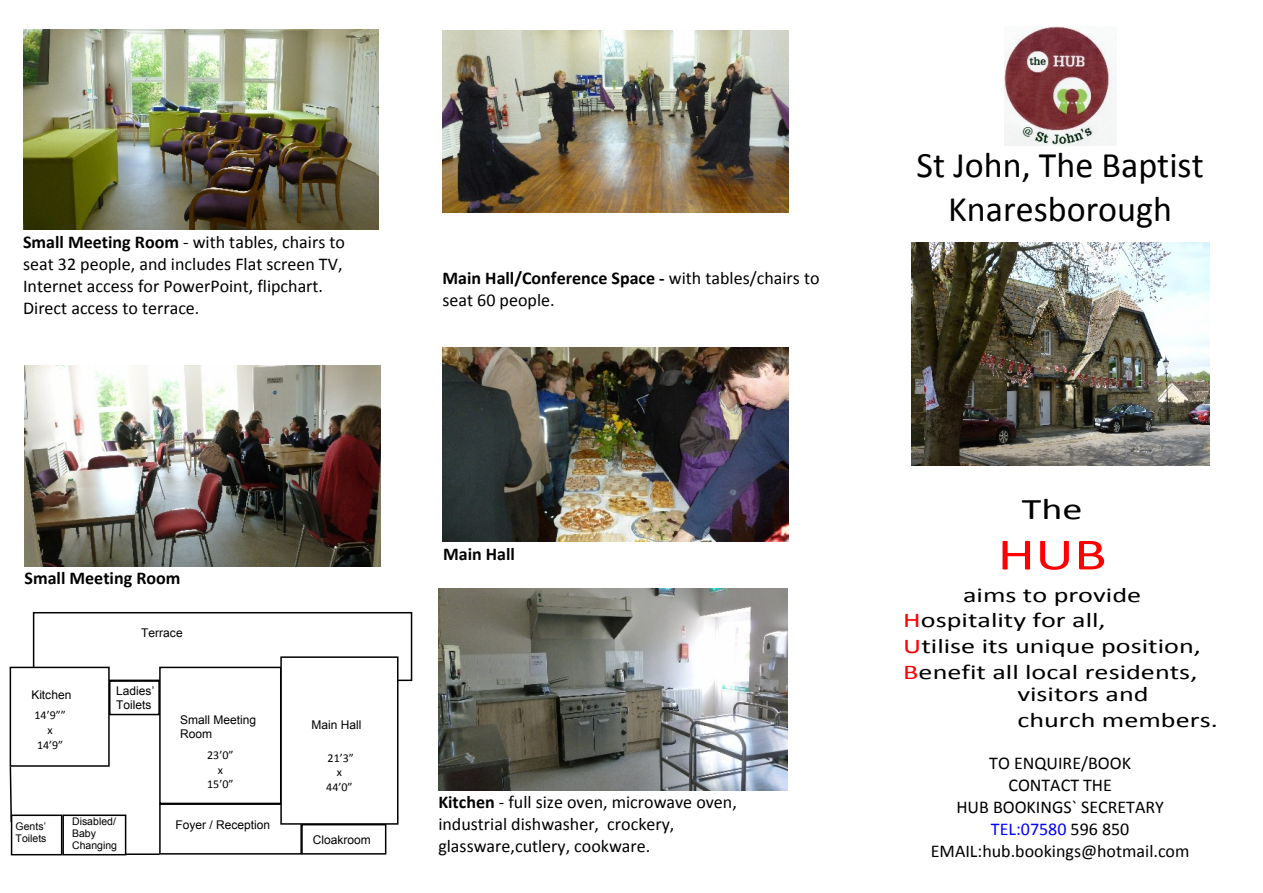
<style>
.page{position:relative;width:1263px;height:893px;background:#fff}
.page>*{position:absolute;margin:0;border:0;box-sizing:border-box;transform-origin:0 0}
.t1{font:45px "Calibri";color:#f00;scale:1.34 1}
.t2{font:36px/44px "Calibri";color:#000;text-align:center}
.t3{font:30px "Calibri";color:#000;scale:1.34 1}
.t4{font:21px/25.7px "Calibri";color:#000;scale:1.34 1}
.t5{font:18px/22px "Calibri";color:#000}
.t6{font:700 18px "Calibri";color:#000}
.t7{font:12px/13.8px "Arial";color:#000}
.t8{font:12px/14.7px "Calibri";color:#000;text-align:center}
.t9{font:10.5px/12px "Arial";color:#000}
.s1{font-weight:700}
.s2{color:#f00}
.s3{color:#00f}
</style>
<div class="page">
<img style="left:911px;top:242px;width:298px;height:224px">
<img style="left:1004px;top:26px;width:112px;height:119px">
<img style="left:442px;top:31px;width:346px;height:181px">
<img style="left:23px;top:30px;width:356px;height:200px">
<img style="left:438px;top:588px;width:350px;height:202px">
<img style="left:442px;top:347px;width:346px;height:195px">
<img style="left:25px;top:366px;width:356px;height:200px">
<div style="left:33px;top:612px;width:379px;height:69px;background:#fff;border:2px solid #000"></div>
<div style="left:11px;top:814px;width:51px;height:41px;background:#fff;border:2px solid #000"></div>
<div style="left:301px;top:824px;width:85px;height:31px;background:#fff;border:2px solid #000"></div>
<div style="left:159px;top:803px;width:143px;height:52px;background:#fff;border:2px solid #000"></div>
<hr style="left:109px;top:853px;width:50px;height:2px;background:#000">
<div style="left:62px;top:814px;width:64px;height:41px;background:#fff;border:2px solid #000"></div>
<div style="left:10px;top:667px;width:100px;height:100px;background:#fff;border:2px solid #000"></div>
<div style="left:159px;top:667px;width:122px;height:137px;background:#fff;border:2px solid #000"></div>
<div style="left:109px;top:680px;width:51px;height:35px;background:#fff;border:2px solid #000"></div>
<div style="left:280px;top:656px;width:118px;height:169px;background:#fff;border:2px solid #000"></div>
<svg style="left:9px;top:765px;width:4px;height:59px"></svg>
<p class="t5" style="left:23px;top:232px;width:323px"><span class="s1">Small Meeting Room</span> - with tables, chairs to seat 32 people, and includes Flat screen TV, Internet access for PowerPoint, flipchart.<br>Direct access to terrace.</p>
<p class="t5" style="left:442px;top:268px;width:378px"><span class="s1">Main Hall/Conference Space -</span> with tables/chairs to seat 60 people.</p>
<p class="t6" style="left:25px;top:571px;width:157px">Small Meeting Room</p>
<p class="t7" style="left:31px;top:689px;width:42px">Kitchen</p>
<p class="t8" style="left:35px;top:709px;width:33px">14’9”” x<br>14’9”</p>
<p class="t7" style="left:141px;top:627px;width:43px">Terrace</p>
<p class="t7" style="left:116px;top:685px;width:40px">Ladies’<br>Toilets</p>
<p class="t7" style="left:180px;top:714px;width:78px">Small Meeting<br>Room</p>
<p class="t7" style="left:311px;top:719px;width:52px">Main Hall</p>
<p class="t8" style="left:207px;top:748px;width:28px">23’0” x<br>15’0”</p>
<p class="t8" style="left:326px;top:751px;width:29px">21’3” x<br>44’0”</p>
<p class="t9" style="left:72px;top:816px;width:47px">Disabled/<br>Baby<br>Changing</p>
<p class="t9" style="left:16px;top:821px;width:32px">Gents’<br>Toilets</p>
<p class="t7" style="left:175px;top:819px;width:96px">Foyer / Reception</p>
<p class="t7" style="left:313px;top:834px;width:60px">Cloakroom</p>
<p class="t6" style="left:443px;top:546px;width:73px">Main Hall</p>
<p class="t5" style="left:438px;top:793px;width:300px"><span class="s1">Kitchen</span> - full size oven, microwave oven, industrial dishwasher, crockery, glassware,cutlery, cookware.</p>
<h2 class="t2" style="left:916px;top:146px;width:289px">St John, The Baptist<br>Knaresborough</h2>
<h3 class="t3" style="left:1022px;top:496px;width:47px">The</h3>
<h1 class="t1" style="left:997px;top:536px;width:83px">HUB</h1>
<p class="t4" style="left:903px;top:583px;width:224px;text-indent:60px">aims to provide<br><span class="s2">H</span>ospitality for all,<br><span class="s2">U</span>tilise its unique position,<br><span class="s2">B</span>enefit all local residents,</p>
<p class="t4" style="left:1017px;top:683px;width:151px">visitors and church members.</p>
<p class="t5" style="left:931px;top:753px;width:260px;text-align:center">TO ENQUIRE/BOOK<br>CONTACT THE<br>HUB BOOKINGS` SECRETARY<br><span class="s3">TEL:07580</span> 596 850<br>EMAIL:hub.bookings@hotmail.com</p>
</div>
